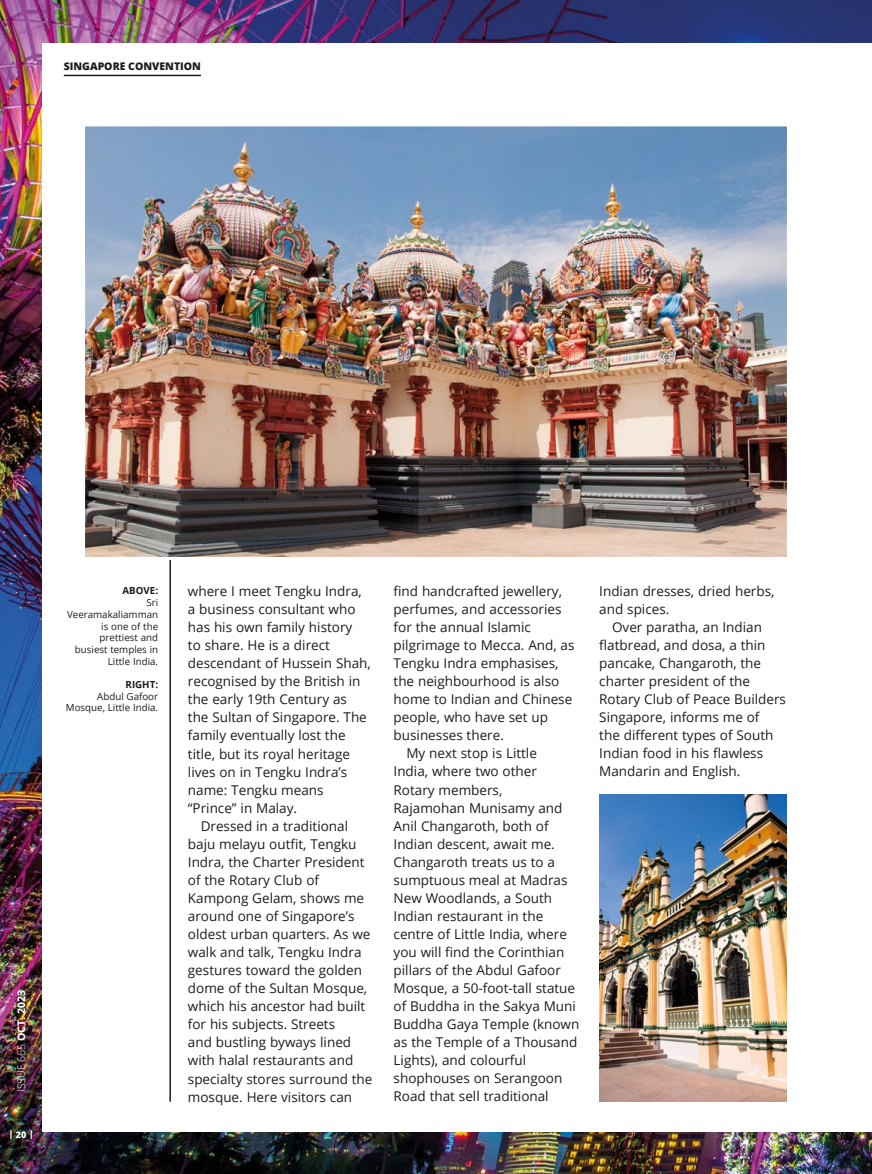
<style>
.page{position:relative;width:872px;height:1174px;background:#fff}
.page>*{position:absolute;margin:0;border:0;box-sizing:border-box;transform-origin:0 0}
.t1{font:13.5px/18px "Open Sans";color:#1d1d1b}
.t2{font:800 10.5px "Open Sans";color:#1d1d1b}
.t3{font:300 10.5px "Open Sans";color:#fff}
.t4{font:9.75px/11.7px "Open Sans";color:#1d1d1b;text-align:right}
.t5{font:700 9.75px "Open Sans";color:#1d1d1b}
.t6{font:800 9px "Open Sans";color:#fff}
.s1{font-weight:700}
</style>
<div class="page">
<img style="left:0;top:0;width:872px;height:1174px">
<div style="left:43px;top:43px;width:829px;height:1088px;background:#fff"></div>
<hr style="left:64px;top:75px;width:137px;height:1px;background:#1d1d1b">
<hr style="left:169px;top:126px;width:2px;height:975px;background:#1d1d1b">
<img style="left:85px;top:126px;width:702px;height:435px">
<img style="left:599px;top:794px;width:188px;height:307px">
<p class="t2" style="left:64px;top:59px;width:139px">SINGAPORE CONVENTION</p>
<p class="t3" style="left:14px;top:1092px;width:103px;rotate:-90deg">ISSUE 665 <span class="s1">OCT. 2023</span></p>
<p class="t6" style="left:9px;top:1127px;width:26px">| 20 |</p>
<p class="t5" style="left:123px;top:584px;width:37px">ABOVE:</p>
<p class="t4" style="left:67px;top:596px;width:93px">Sri<br>Veeramakaliamman is one of the prettiest and busiest temples in<br>Little India.</p>
<p class="t5" style="left:126px;top:677px;width:34px">RIGHT:</p>
<p class="t4" style="left:66px;top:690px;width:94px">Abdul Gafoor<br>Mosque, Little India.</p>
<p class="t1" style="left:188px;top:582px;width:175px">where I meet Tengku Indra,</p>
<p class="t1" style="left:188px;top:600px;width:169px">a business consultant who</p>
<p class="t1" style="left:188px;top:618px;width:166px">has his own family history</p>
<p class="t1" style="left:188px;top:636px;width:143px">to share. He is a direct</p>
<p class="t1" style="left:188px;top:654px;width:184px">descendant of Hussein Shah,</p>
<p class="t1" style="left:188px;top:672px;width:174px">recognised by the British in</p>
<p class="t1" style="left:188px;top:690px;width:161px">the early 19th Century as</p>
<p class="t1" style="left:188px;top:708px;width:180px">the Sultan of Singapore. The</p>
<p class="t1" style="left:188px;top:726px;width:159px">family eventually lost the</p>
<p class="t1" style="left:188px;top:744px;width:164px">title, but its royal heritage</p>
<p class="t1" style="left:188px;top:762px;width:161px">lives on in Tengku Indra’s</p>
<p class="t1" style="left:188px;top:780px;width:137px">name: Tengku means</p>
<p class="t1" style="left:188px;top:798px;width:111px">“Prince” in Malay.</p>
<p class="t1" style="left:201px;top:816px;width:149px">Dressed in a traditional</p>
<p class="t1" style="left:188px;top:834px;width:170px">baju melayu outfit, Tengku</p>
<p class="t1" style="left:188px;top:852px;width:178px">Indra, the Charter President</p>
<p class="t1" style="left:188px;top:870px;width:133px">of the Rotary Club of</p>
<p class="t1" style="left:188px;top:888px;width:178px">Kampong Gelam, shows me</p>
<p class="t1" style="left:188px;top:906px;width:168px">around one of Singapore’s</p>
<p class="t1" style="left:188px;top:924px;width:184px">oldest urban quarters. As we</p>
<p class="t1" style="left:188px;top:943px;width:175px">walk and talk, Tengku Indra</p>
<p class="t1" style="left:188px;top:961px;width:176px">gestures toward the golden</p>
<p class="t1" style="left:188px;top:979px;width:181px">dome of the Sultan Mosque,</p>
<p class="t1" style="left:188px;top:997px;width:179px">which his ancestor had built</p>
<p class="t1" style="left:188px;top:1015px;width:149px">for his subjects. Streets</p>
<p class="t1" style="left:188px;top:1033px;width:165px">and bustling byways lined</p>
<p class="t1" style="left:188px;top:1051px;width:167px">with halal restaurants and</p>
<p class="t1" style="left:188px;top:1069px;width:186px">specialty stores surround the</p>
<p class="t1" style="left:188px;top:1087px;width:166px">mosque. Here visitors can</p>
<p class="t1" style="left:393px;top:581px;width:170px">find handcrafted jewellery,</p>
<p class="t1" style="left:393px;top:599px;width:169px">perfumes, and accessories</p>
<p class="t1" style="left:393px;top:618px;width:139px">for the annual Islamic</p>
<p class="t1" style="left:393px;top:636px;width:182px">pilgrimage to Mecca. And, as</p>
<p class="t1" style="left:393px;top:654px;width:166px">Tengku Indra emphasises,</p>
<p class="t1" style="left:393px;top:672px;width:167px">the neighbourhood is also</p>
<p class="t1" style="left:393px;top:690px;width:180px">home to Indian and Chinese</p>
<p class="t1" style="left:393px;top:708px;width:156px">people, who have set up</p>
<p class="t1" style="left:393px;top:726px;width:112px">businesses there.</p>
<p class="t1" style="left:406px;top:744px;width:132px">My next stop is Little</p>
<p class="t1" style="left:393px;top:762px;width:145px">India, where two other</p>
<p class="t1" style="left:393px;top:780px;width:110px">Rotary members,</p>
<p class="t1" style="left:393px;top:798px;width:170px">Rajamohan Munisamy and</p>
<p class="t1" style="left:393px;top:816px;width:156px">Anil Changaroth, both of</p>
<p class="t1" style="left:393px;top:834px;width:163px">Indian descent, await me.</p>
<p class="t1" style="left:393px;top:852px;width:163px">Changaroth treats us to a</p>
<p class="t1" style="left:393px;top:870px;width:175px">sumptuous meal at Madras</p>
<p class="t1" style="left:393px;top:888px;width:160px">New Woodlands, a South</p>
<p class="t1" style="left:393px;top:906px;width:151px">Indian restaurant in the</p>
<p class="t1" style="left:393px;top:924px;width:175px">centre of Little India, where</p>
<p class="t1" style="left:393px;top:942px;width:172px">you will find the Corinthian</p>
<p class="t1" style="left:393px;top:960px;width:169px">pillars of the Abdul Gafoor</p>
<p class="t1" style="left:393px;top:979px;width:183px">Mosque, a 50-foot-tall statue</p>
<p class="t1" style="left:393px;top:997px;width:184px">of Buddha in the Sakya Muni</p>
<p class="t1" style="left:393px;top:1015px;width:187px">Buddha Gaya Temple (known</p>
<p class="t1" style="left:393px;top:1033px;width:185px">as the Temple of a Thousand</p>
<p class="t1" style="left:393px;top:1051px;width:134px">Lights), and colourful</p>
<p class="t1" style="left:393px;top:1069px;width:170px">shophouses on Serangoon</p>
<p class="t1" style="left:393px;top:1087px;width:157px">Road that sell traditional</p>
<p class="t1" style="left:599px;top:581px;width:177px">Indian dresses, dried herbs, and spices.</p>
<p class="t1" style="left:599px;top:617px;width:188px;text-indent:13px">Over paratha, an Indian flatbread, and dosa, a thin pancake, Changaroth, the charter president of the<br>Rotary Club of Peace Builders<br>Singapore, informs me of<br>the different types of South<br>Indian food in his flawless<br>Mandarin and English.</p>
</div>
